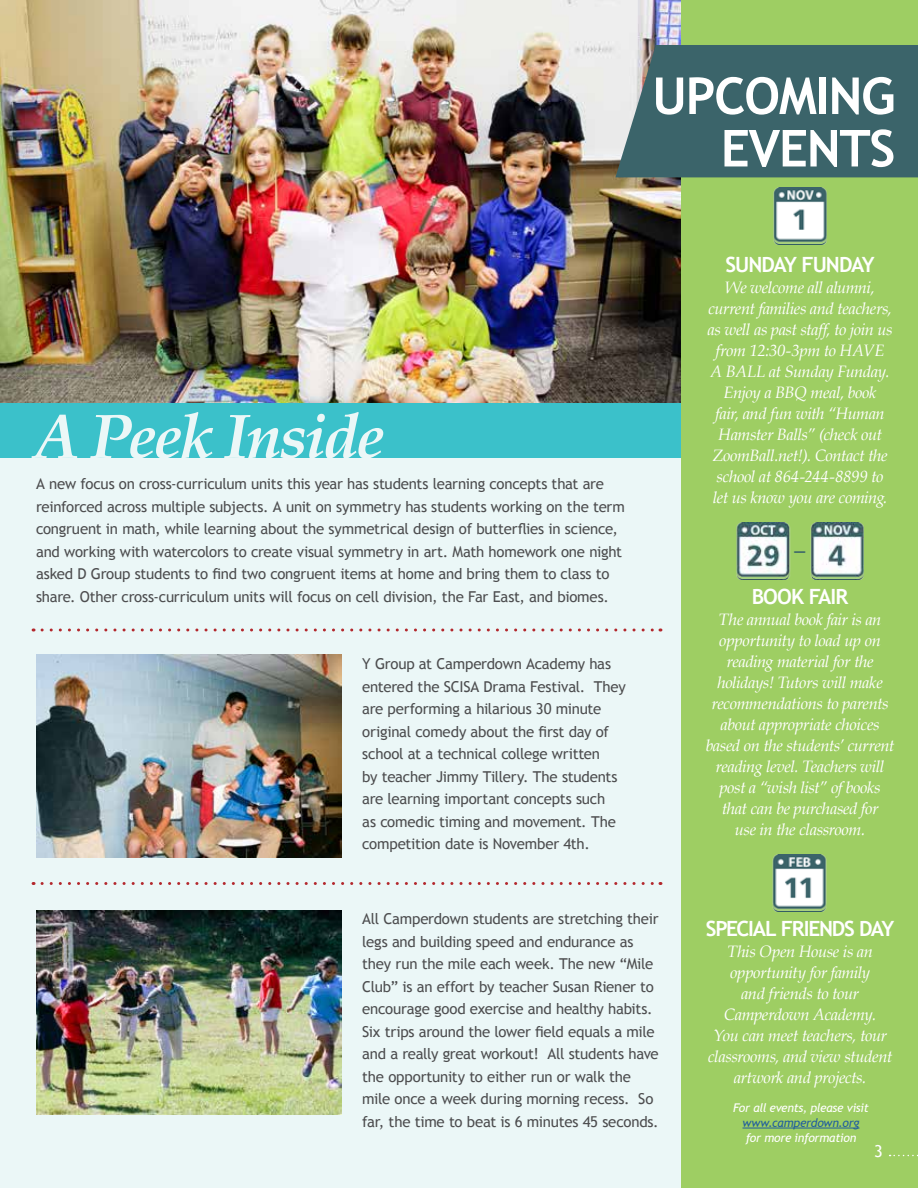
<style>
.page{position:relative;width:918px;height:1188px;background:#fff}
.page>*{position:absolute;margin:0;border:0;box-sizing:border-box;transform-origin:0 0}
.t1{font:700 51px/52.5px "Trebuchet MS";letter-spacing:-.025em;color:#fff;text-align:right}
.t2{font:700 21px "Trebuchet MS";letter-spacing:-.055em;color:#fff}
.t3{font:italic 16.5px/21px "Book Antiqua";letter-spacing:-.025em;color:#fff;text-align:center}
.t4{font:16.5px "Trebuchet MS";color:#fff}
.t5{font:700 16.5px "Trebuchet MS";color:#3b646a}
.t6{font:15px/22.5px "Trebuchet MS";letter-spacing:-.015em;color:#4d4d4f}
.t7{font:italic 12px "Trebuchet MS";letter-spacing:-.02em;color:#fff}
.t8{font:italic 12px "Trebuchet MS";letter-spacing:-.01em;color:#215e9e}
</style>
<div class="page">
<div style="left:0;top:0;width:767px;height:1188px;background:#ebf7f7"></div>
<div style="left:681px;top:0;width:237px;height:1188px;background:#9ece63"></div>
<img style="left:1px;top:0;width:680px;height:403px">
<svg style="left:615px;top:45px;width:303px;height:132px"></svg>
<img style="left:773px;top:188px;width:54px;height:57px">
<div style="left:0;top:403px;width:681px;height:54px;background:#3bc1ca"></div>
<svg style="left:32px;top:412px;width:351px;height:46px"></svg>
<svg style="left:890px;top:1155px;width:28px;height:1px"></svg>
<hr style="left:743px;top:1128px;width:116px;height:1px;background:#215e9e">
<svg style="left:42px;top:628px;width:619px;height:4px"></svg>
<img style="left:36px;top:654px;width:306px;height:204px">
<img style="left:36px;top:910px;width:306px;height:204px">
<svg style="left:42px;top:882px;width:619px;height:3px"></svg>
<img style="left:736px;top:522px;width:128px;height:58px">
<img style="left:773px;top:854px;width:54px;height:58px">
<h1 class="t1" style="left:652px;top:70px;width:245px">UPCOMING<br>EVENTS</h1>
<p class="t6" style="left:36px;top:473px;width:590px">A new focus on cross-curriculum units this year has students learning concepts that are reinforced across multiple subjects. A unit on symmetry has students working on the term congruent in math, while learning about the symmetrical design of butterflies in science, and working with watercolors to create visual symmetry in art. Math homework one night asked D Group students to find two congruent items at home and bring them to class to share. Other cross-curriculum units will focus on cell division, the Far East, and biomes.</p>
<p class="t6" style="left:362px;top:653px;width:265px">Y Group at Camperdown Academy has entered the SCISA Drama Festival. They are performing a hilarious 30 minute original comedy about the first day of school at a technical college written<br>by teacher Jimmy Tillery. The students are learning important concepts such<br>as comedic timing and movement. The competition date is November 4th.</p>
<h2 class="t2" style="left:726px;top:251px;width:151px">SUNDAY FUNDAY</h2>
<p class="t3" style="left:708px;top:277px;width:186px">We welcome all alumni, current families and teachers, as well as past staff, to join us from 12:30-3pm to HAVE<br>A BALL at Sunday Funday.<br>Enjoy a BBQ meal, book<br>fair, and fun with “Human<br>Hamster Balls” (check out<br>ZoomBall.net!). Contact the school at 864-244-8899 to let us know you are coming.</p>
<p class="t5" style="left:794px;top:540px;width:14px">—</p>
<h2 class="t2" style="left:752px;top:584px;width:98px">BOOK FAIR</h2>
<p class="t3" style="left:706px;top:609px;width:190px">The annual book fair is an opportunity to load up on reading material for the holidays! Tutors will make recommendations to parents about appropriate choices based on the students’ current reading level. Teachers will post a “wish list” of books that can be purchased for<br>use in the classroom.</p>
<p class="t6" style="left:362px;top:908px;width:298px">All Camperdown students are stretching their legs and building speed and endurance as they run the mile each week. The new “Mile Club” is an effort by teacher Susan Riener to encourage good exercise and healthy habits.<br>Six trips around the lower field equals a mile and a really great workout! All students have the opportunity to either run or walk the mile once a week during morning recess. So far, the time to beat is 6 minutes 45 seconds.</p>
<h2 class="t2" style="left:706px;top:916px;width:190px">SPECIAL FRIENDS DAY</h2>
<p class="t3" style="left:708px;top:941px;width:186px">This Open House is an opportunity for family<br>and friends to tour<br>Camperdown Academy.<br>You can meet teachers, tour classrooms, and view student artwork and projects.</p>
<p class="t7" style="left:733px;top:1100px;width:137px">For all events, please visit</p>
<p class="t8" style="left:742px;top:1115px;width:118px">www.camperdown.org</p>
<p class="t7" style="left:746px;top:1130px;width:112px">for more information</p>
<p class="t4" style="left:874px;top:1141px;width:10px">3</p>
</div>
